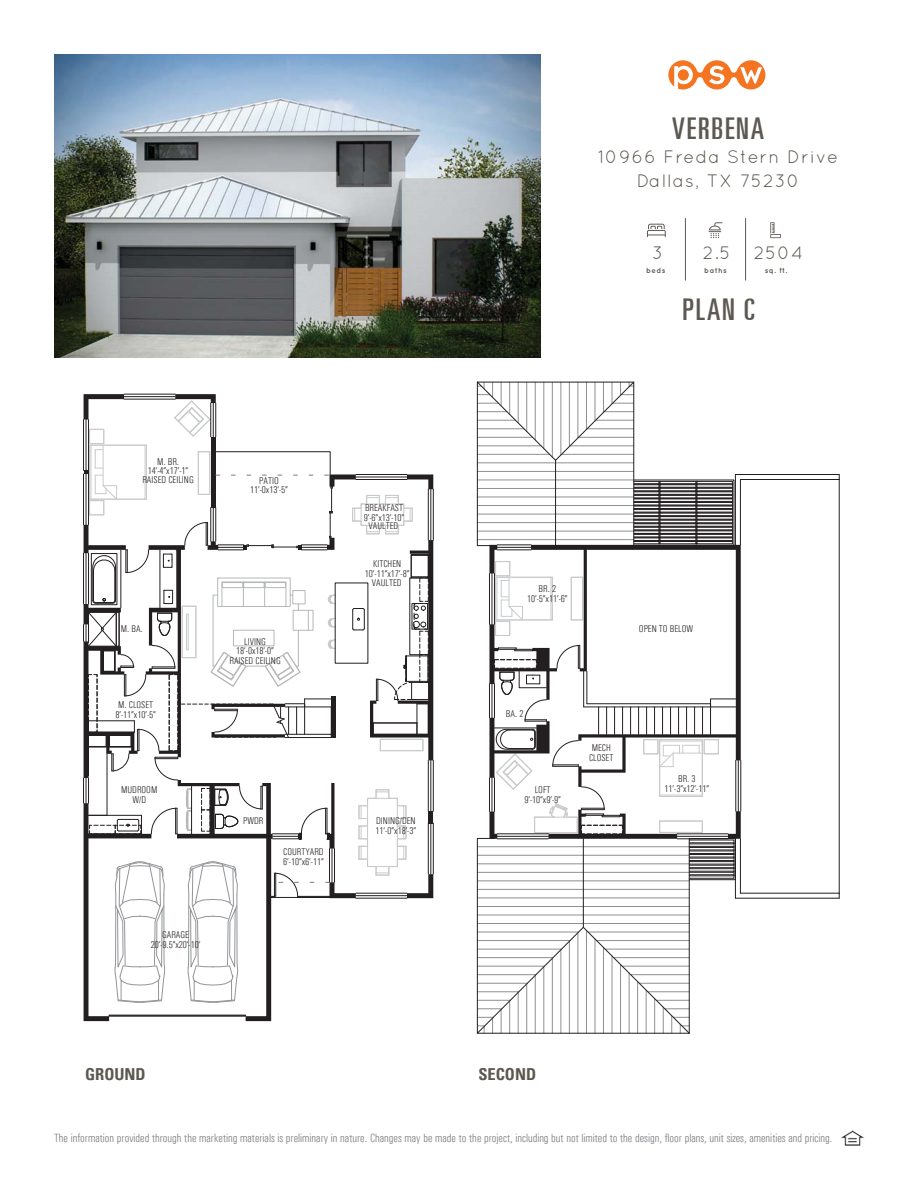
<style>
.page{position:relative;width:918px;height:1188px;background:#fff}
.page>*{position:absolute;margin:0;border:0;box-sizing:border-box;transform-origin:0 0}
.t1{font:ultra-condensed 30px "Univers LT";letter-spacing:.06em;color:#5d5851}
.t2{font:18px/24px "Quicksand";letter-spacing:.06em;color:#5d5851;text-align:center}
.t3{font:700 condensed 16.5px "Univers";color:#5d5851}
.t4{font:300 condensed 12px "Univers";color:#7c7e81}
.t5{font:300 condensed 9.9px/9.9px "Univers";color:#231f20;text-align:center}
.t6{font:700 7.5px "Quicksand";letter-spacing:.06em;color:#5d5851}
</style>
<div class="page">
<img style="left:841px;top:1131px;width:23px;height:14px">
<hr style="left:740px;top:479px;width:99px;height:1px;background:#231f20">
<hr style="left:740px;top:474px;width:99px;height:1px;background:#231f20">
<hr style="left:740px;top:893px;width:99px;height:1px;background:#231f20">
<hr style="left:735px;top:898px;width:104px;height:1px;background:#231f20">
<hr style="left:433px;top:760px;width:1px;height:51px;background:#231f20">
<hr style="left:741px;top:760px;width:1px;height:51px;background:#231f20">
<hr style="left:433px;top:823px;width:1px;height:51px;background:#231f20">
<hr style="left:433px;top:489px;width:1px;height:51px;background:#231f20">
<hr style="left:839px;top:479px;width:1px;height:415px;background:#231f20">
<svg style="left:477px;top:381px;width:264px;height:653px"></svg>
<svg style="left:83px;top:394px;width:350px;height:627px"></svg>
<svg style="left:647px;top:224px;width:19px;height:13px"></svg>
<svg style="left:709px;top:222px;width:13px;height:16px"></svg>
<svg style="left:770px;top:234px;width:11px;height:4px"></svg>
<svg style="left:770px;top:222px;width:10px;height:15px"></svg>
<hr style="left:685px;top:218px;width:1px;height:63px;background:#5d5851">
<hr style="left:745px;top:218px;width:1px;height:63px;background:#5d5851">
<svg style="left:668px;top:60px;width:97px;height:29px"></svg>
<img style="left:54px;top:54px;width:486px;height:304px">
<h1 class="t1" style="left:672px;top:111px;width:93px">VERBENA</h1>
<h2 class="t2" style="left:598px;top:145px;width:241px">10966 Freda Stern Drive<br>Dallas, TX 75230</h2>
<h2 class="t2" style="left:652px;top:241px;width:12px">3</h2>
<h2 class="t2" style="left:703px;top:241px;width:29px">2.5</h2>
<h2 class="t2" style="left:754px;top:241px;width:51px">2504</h2>
<p class="t6" style="left:646px;top:266px;width:21px">beds</p>
<p class="t6" style="left:704px;top:266px;width:24px">baths</p>
<p class="t6" style="left:765px;top:266px;width:24px">sq. ft.</p>
<h1 class="t1" style="left:682px;top:292px;width:74px">PLAN C</h1>
<p class="t5" style="left:148px;top:456px;width:42px">M. BR.<br>14’-4”x17’-1”</p>
<p class="t5" style="left:142px;top:475px;width:53px">RAISED CEILING</p>
<p class="t5" style="left:250px;top:475px;width:39px">PATIO<br>11’-0x13’-5”</p>
<p class="t5" style="left:121px;top:624px;width:24px">M. BA.</p>
<p class="t5" style="left:115px;top:699px;width:42px;text-align:left">M. CLOSET<br>8’-11”x10’-5”</p>
<p class="t5" style="left:121px;top:785px;width:38px">MUDROOM<br>W/D</p>
<p class="t5" style="left:151px;top:929px;width:51px">GARAGE<br>20’-9.5”x20’-10’</p>
<p class="t5" style="left:236px;top:636px;width:39px">LIVING<br>18’-0x18’-0”</p>
<p class="t5" style="left:229px;top:656px;width:53px">RAISED CEILING</p>
<p class="t5" style="left:243px;top:816px;width:22px">PWDR</p>
<p class="t5" style="left:283px;top:847px;width:42px;text-align:left">COURTYARD<br>6’-10”x6’-11”</p>
<p class="t5" style="left:364px;top:503px;width:42px;text-align:left">BREAKFAST<br>9’-6”x13’-10”</p>
<p class="t5" style="left:369px;top:521px;width:31px">VAULTED</p>
<p class="t5" style="left:365px;top:559px;width:46px;line-height:9.4px">KITCHEN<br>10’-11”x17’-8”<br>VAULTED</p>
<p class="t5" style="left:376px;top:816px;width:42px;text-align:left">DINING/DEN<br>11’-0”x18’-3”</p>
<p class="t5" style="left:527px;top:584px;width:42px">BR. 2<br>10’-5”x11’-6”</p>
<p class="t5" style="left:639px;top:623px;width:56px">OPEN TO BELOW</p>
<p class="t5" style="left:506px;top:709px;width:19px">BA. 2</p>
<p class="t5" style="left:524px;top:785px;width:38px">LOFT<br>9’-10”x9’-9”</p>
<p class="t5" style="left:589px;top:743px;width:26px;text-align:left">MECH<br>CLOSET</p>
<p class="t5" style="left:665px;top:774px;width:46px">BR. 3<br>11’-3”x12’-11”</p>
<h3 class="t3" style="left:85px;top:1064px;width:62px">GROUND</h3>
<h3 class="t3" style="left:478px;top:1064px;width:59px">SECOND</h3>
<p class="t4" style="left:54px;top:1131px;width:780px">The information provided through the marketing materials is preliminary in nature. Changes may be made to the project, including but not limited to the design, floor plans, unit sizes, amenities and pricing.</p>
</div>
